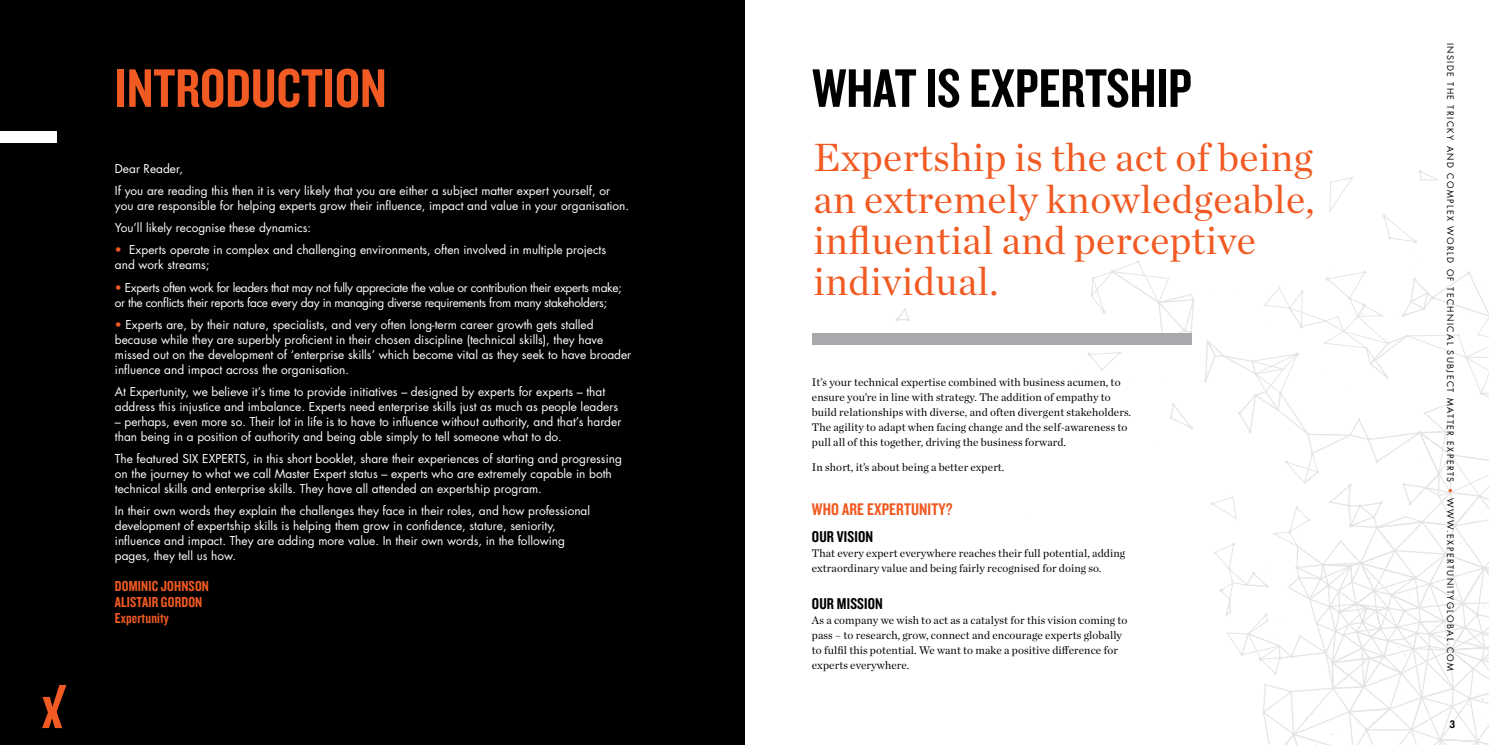
<style>
.page{position:relative;width:1489px;height:745px;background:#fff}
.page>*{position:absolute;margin:0;border:0;box-sizing:border-box;transform-origin:0 0}
.t1{font:56.25px "Knockout HTF49 Liteweight";color:#000}
.t2{font:56.25px "Knockout HTF49 Liteweight";color:#f15a22}
.t3{font:40px/41.2px "Chronicle Deck";letter-spacing:.01em;color:#f15a22}
.t4{font:17.5px "Knockout HTF49 Liteweight";letter-spacing:.01em;color:#f15a22}
.t5{font:16.25px "Knockout HTF49 Liteweight";letter-spacing:.01em;color:#000}
.t6{font:15px/16.2px "Knockout HTF49 Liteweight";letter-spacing:.01em;color:#f15a22}
.t7{font:11.88px/15px "Futura";color:#fff}
.t8{font:11.88px/15px "Futura";letter-spacing:-.03em;color:#fff}
.t9{font:11.25px/15px "Chronicle Deck";letter-spacing:.01em;color:#000}
.t10{font:800 10px "Futura";color:#000}
.t11{font:8.75px "Futura";letter-spacing:.16em;color:#000}
.s1{color:#f15a22}
</style>
<div class="page">
<svg style="left:839px;top:170px;width:649px;height:574px"></svg>
<div style="left:0;top:0;width:744px;height:744px;background:#000"></div>
<div style="left:0;top:131px;width:57px;height:11px;background:#fff"></div>
<div style="left:839px;top:181px;width:193px;height:75px;background:#fff"></div>
<div style="left:1165px;top:218px;width:132px;height:55px;background:#fff"></div>
<div style="left:974px;top:256px;width:88px;height:82px;background:#fff"></div>
<div style="left:811px;top:332px;width:380px;height:12px;background:#a7a9ac"></div>
<div style="left:1085px;top:422px;width:52px;height:43px;background:#fff"></div>
<div style="left:1216px;top:465px;width:30px;height:16px;background:#fff"></div>
<div style="left:1437px;top:156px;width:43px;height:37px;background:#fff"></div>
<svg style="left:42px;top:685px;width:24px;height:42px"></svg>
<h1 class="t2" style="left:115px;top:59px;width:273px">INTRODUCTION</h1>
<p class="t7" style="left:115px;top:157px;width:496px;line-height:22.1px">Dear Reader,<br>If you are reading this then it is very likely that you are either a subject matter expert yourself, or</p>
<p class="t7" style="left:115px;top:194px;width:516px;line-height:22.1px">you are responsible for helping experts grow their influence, impact and value in your organisation.<br>You’ll likely recognise these dynamics:</p>
<p class="t7" style="left:115px;top:242px;width:493px"><span class="s1">•</span> Experts operate in complex and challenging environments, often involved in multiple projects and work streams;</p>
<p class="t8" style="left:115px;top:279px;width:508px"><span class="s1">•</span> Experts often work for leaders that may not fully appreciate the value or contribution their experts make; or the conflicts their reports face every day in managing diverse requirements from many stakeholders;</p>
<p class="t7" style="left:115px;top:316px;width:518px"><span class="s1">•</span> Experts are, by their nature, specialists, and very often long-term career growth gets stalled because while they are superbly proficient in their chosen discipline (technical skills), they have missed out on the development of ‘enterprise skills’ which become vital as they seek to have broader influence and impact across the organisation.</p>
<p class="t7" style="left:115px;top:383px;width:504px">At Expertunity, we believe it’s time to provide initiatives – designed by experts for experts – that address this injustice and imbalance. Experts need enterprise skills just as much as people leaders</p>
<p class="t7" style="left:115px;top:413px;width:508px">– perhaps, even more so. Their lot in life is to have to influence without authority, and that’s harder than being in a position of authority and being able simply to tell someone what to do.</p>
<p class="t7" style="left:115px;top:450px;width:508px">The featured SIX EXPERTS, in this short booklet, share their experiences of starting and progressing on the journey to what we call Master Expert status – experts who are extremely capable in both technical skills and enterprise skills. They have all attended an expertship program.</p>
<p class="t7" style="left:115px;top:503px;width:477px">In their own words they explain the challenges they face in their roles, and how professional development of expertship skills is helping them grow in confidence, stature, seniority, influence and impact. They are adding more value. In their own words, in the following pages, they tell us how.</p>
<p class="t6" style="left:115px;top:577px;width:96px">DOMINIC JOHNSON<br>ALISTAIR GORDON<br>Expertunity</p>
<h1 class="t1" style="left:812px;top:59px;width:381px">WHAT IS EXPERTSHIP</h1>
<h2 class="t3" style="left:813px;top:134px;width:502px">Expertship is the act of being an extremely knowledgeable, influential and perceptive individual.</h2>
<p class="t9" style="left:811px;top:373px;width:321px">It’s your technical expertise combined with business acumen, to ensure you’re in line with strategy. The addition of empathy to build relationships with diverse, and often divergent stakeholders.<br>The agility to adapt when facing change and the self-awareness to pull all of this together, driving the business forward.</p>
<p class="t9" style="left:811px;top:459px;width:194px">In short, it’s about being a better expert.</p>
<h3 class="t4" style="left:811px;top:499px;width:142px">WHO ARE EXPERTUNITY?</h3>
<h3 class="t5" style="left:811px;top:527px;width:63px">OUR VISION</h3>
<p class="t9" style="left:811px;top:544px;width:315px">That every expert everywhere reaches their full potential, adding extraordinary value and being fairly recognised for doing so.</p>
<h3 class="t5" style="left:811px;top:595px;width:72px">OUR MISSION</h3>
<p class="t9" style="left:811px;top:611px;width:317px">As a company we wish to act as a catalyst for this vision coming to pass – to research, grow, connect and encourage experts globally to fulfil this potential. We want to make a positive difference for experts everywhere.</p>
<p class="t11" style="left:1455px;top:43px;width:629px;rotate:90deg">INSIDE THE TRICKY AND COMPLEX WORLD OF TECHNICAL SUBJECT MATTER EXPERTS <span class="s1">•</span> WWW.EXPERTUNITYGLOBAL.COM</p>
<p class="t10" style="left:1449px;top:717px;width:7px">3</p>
</div>
